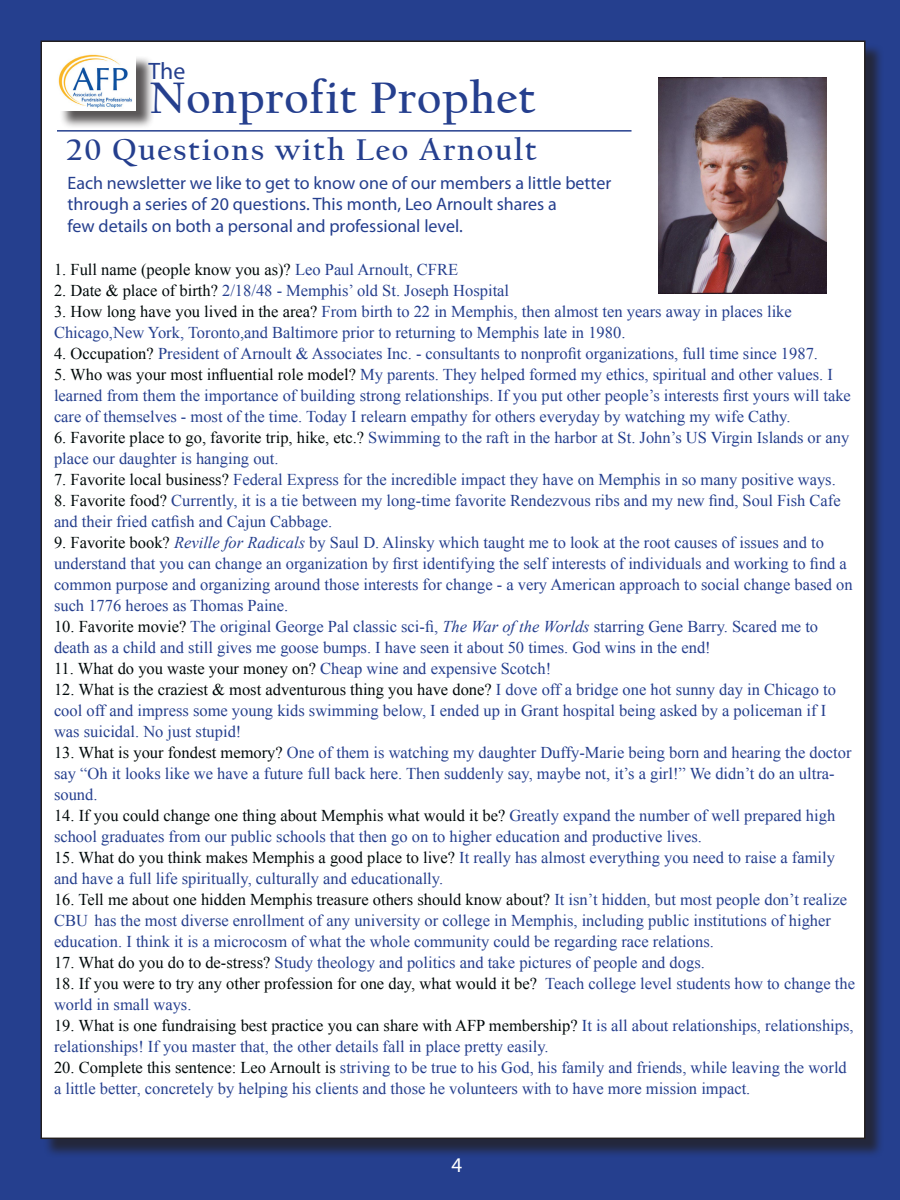
<style>
.page{position:relative;width:900px;height:1200px;background:#253f8e}
.page>*{position:absolute;margin:0;border:0;box-sizing:border-box;transform-origin:0 0}
.t1{font:700 46.35px "Californian FB";letter-spacing:.02em;color:#253f8e}
.t2{font:700 31.5px "Californian FB";letter-spacing:.06em;color:#253f8e}
.t3{font:23.85px "Myriad Pro";color:#253f8e}
.t4{font:21px "Myriad Pro";color:#fff}
.t5{font:18px/21.6px "Myriad Pro";color:#253f8e}
.t6{font:16.5px/21px "Times New Roman";color:#253f8e}
.t7{font:16.5px/21px "Times New Roman";color:#00090a}
.s1{color:#253f8e}
.s2{color:#00090a}
.s3{font-style:italic}
</style>
<div class="page">
<div style="left:43px;top:43px;width:841px;height:1115px;background:#231f20;opacity:.75"></div>
<div style="left:41px;top:41px;width:824px;height:1097px;background:#fff"></div>
<div style="left:59px;top:56px;width:95px;height:73px;background:#231f20;opacity:.75"></div>
<img style="left:58px;top:54px;width:78px;height:56px">
<hr style="left:57px;top:130px;width:575px;height:2px;background:#253f8e">
<img style="left:658px;top:78px;width:169px;height:216px">
<p class="t3" style="left:148px;top:56px;width:38px">The</p>
<p class="t1" style="left:149px;top:72px;width:388px">Nonprofit Prophet</p>
<p class="t2" style="left:66px;top:132px;width:472px">20 Questions with Leo Arnoult</p>
<p class="t5" style="left:68px;top:172px;width:545px">Each newsletter we like to get to know one of our members a little better through a series of 20 questions. This month, Leo Arnoult shares a</p>
<p class="t5" style="left:68px;top:215px;width:397px">few details on both a personal and professional level.</p>
<p class="t7" style="left:54px;top:259px;width:406px">1. Full name (people know you as)? <span class="s1">Leo Paul Arnoult, CFRE</span></p>
<p class="t6" style="left:54px;top:280px;width:457px"><span class="s2">2. Date &amp; place of birth?</span> 2/18/48 - Memphis’ old St. Joseph Hospital</p>
<p class="t6" style="left:54px;top:301px;width:739px"><span class="s2">3. How long have you lived in the area?</span> From birth to 22 in Memphis, then almost ten years away in places like<br>Chicago,New York, Toronto,and Baltimore prior to returning to Memphis late in 1980.</p>
<p class="t6" style="left:54px;top:343px;width:766px"><span class="s2">4. Occupation?</span> President of Arnoult &amp; Associates Inc. - consultants to nonprofit organizations, full time since 1987.</p>
<p class="t6" style="left:54px;top:364px;width:798px"><span class="s2">5. Who was your most influential role model?</span> My parents. They helped formed my ethics, spiritual and other values. I learned from them the importance of building strong relationships. If you put other people’s interests first yours will take care of themselves - most of the time. Today I relearn empathy for others everyday by watching my wife Cathy.</p>
<p class="t6" style="left:54px;top:427px;width:797px"><span class="s2">6. Favorite place to go, favorite trip, hike, etc.?</span> Swimming to the raft in the harbor at St. John’s US Virgin Islands or any place our daughter is hanging out.</p>
<p class="t6" style="left:54px;top:469px;width:783px"><span class="s2">7. Favorite local business?</span> Federal Express for the incredible impact they have on Memphis in so many positive ways.</p>
<p class="t6" style="left:54px;top:490px;width:788px"><span class="s2">8. Favorite food?</span> Currently, it is a tie between my long-time favorite Rendezvous ribs and my new find, Soul Fish Cafe and their fried catfish and Cajun Cabbage.</p>
<p class="t6" style="left:54px;top:532px;width:800px"><span class="s2">9. Favorite book?</span> <span class="s3">Reville for Radicals</span> by Saul D. Alinsky which taught me to look at the root causes of issues and to understand that you can change an organization by first identifying the self interests of individuals and working to find a common purpose and organizing around those interests for change - a very American approach to social change based on such 1776 heroes as Thomas Paine.</p>
<p class="t6" style="left:54px;top:616px;width:766px"><span class="s2">10. Favorite movie?</span> The original George Pal classic sci-fi, <span class="s3">The War of the Worlds</span> starring Gene Barry. Scared me to death as a child and still gives me goose bumps. I have seen it about 50 times. God wins in the end!</p>
<p class="t7" style="left:54px;top:658px;width:499px">11. What do you waste your money on? <span class="s1">Cheap wine and expensive Scotch!</span></p>
<p class="t6" style="left:54px;top:679px;width:784px"><span class="s2">12. What is the craziest &amp; most adventurous thing you have done?</span> I dove off a bridge one hot sunny day in Chicago to cool off and impress some young kids swimming below, I ended up in Grant hospital being asked by a policeman if I was suicidal. No just stupid!</p>
<p class="t6" style="left:54px;top:742px;width:799px"><span class="s2">13. What is your fondest memory?</span> One of them is watching my daughter Duffy-Marie being born and hearing the doctor say “Oh it looks like we have a future full back here. Then suddenly say, maybe not, it’s a girl!” We didn’t do an ultra&shy;sound.</p>
<p class="t6" style="left:54px;top:805px;width:783px"><span class="s2">14. If you could change one thing about Memphis what would it be?</span> Greatly expand the number of well prepared high school graduates from our public schools that then go on to higher education and productive lives.</p>
<p class="t6" style="left:54px;top:847px;width:783px"><span class="s2">15. What do you think makes Memphis a good place to live?</span> It really has almost everything you need to raise a family and have a full life spiritually, culturally and educationally.</p>
<p class="t6" style="left:54px;top:889px;width:795px"><span class="s2">16. Tell me about one hidden Memphis treasure others should know about?</span> It isn’t hidden, but most people don’t realize<br>CBU has the most diverse enrollment of any university or college in Memphis, including public institutions of higher education. I think it is a microcosm of what the whole community could be regarding race relations.</p>
<p class="t6" style="left:54px;top:952px;width:652px"><span class="s2">17. What do you do to de-stress?</span> Study theology and politics and take pictures of people and dogs.</p>
<p class="t7" style="left:54px;top:973px;width:802px">18. If you were to try any other profession for one day, what would it be? <span class="s1">Teach college level students how to change the world in small ways.</span></p>
<p class="t6" style="left:54px;top:1015px;width:801px"><span class="s2">19. What is one fundraising best practice you can share with AFP membership?</span> It is all about relationships, relationships, relationships! If you master that, the other details fall in place pretty easily.</p>
<p class="t6" style="left:54px;top:1057px;width:794px"><span class="s2">20. Complete this sentence: Leo Arnoult is</span> striving to be true to his God, his family and friends, while leaving the world a little better, concretely by helping his clients and those he volunteers with to have more mission impact.</p>
<p class="t4" style="left:451px;top:1152px;width:12px">4</p>
</div>
